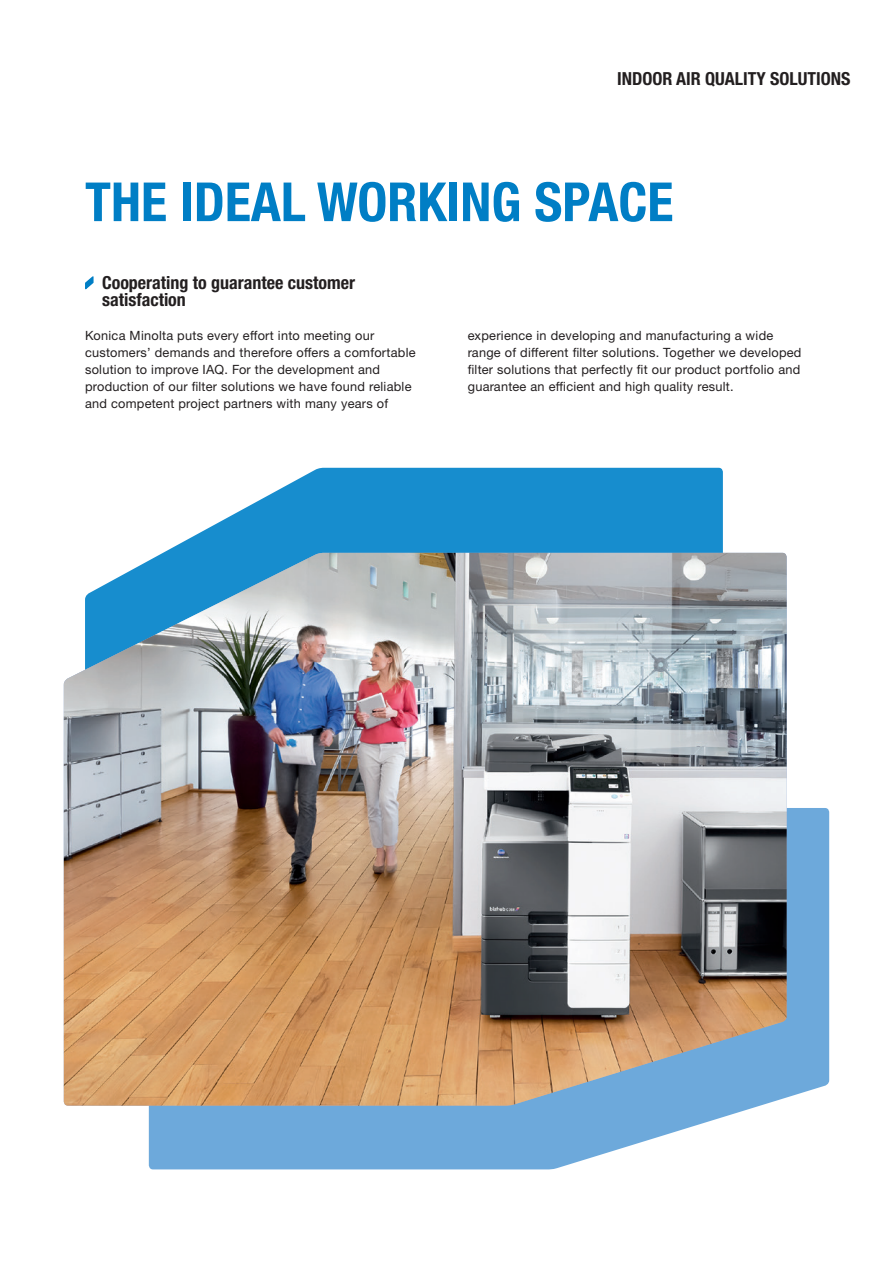
<style>
.page{position:relative;width:893px;height:1263px;background:#fff}
.page>*{position:absolute;margin:0;border:0;box-sizing:border-box;transform-origin:0 0}
.Bro_Inside_HEAD_Bold{font:700 condensed 54px "Helvetica Neue LTW1 G";color:#007ec5}
.Bro_Inside_SUBHEAD_B{font:700 condensed 18px/17px "Helvetica Neue LTW1 G";color:#231f20}
.Bro_Inside_RUBRIC_Bo{font:700 condensed 18px "Helvetica Neue LTW1 G";color:#231f20}
.Bro_Inside_COPY_Roma{font:12.75px/17px "Helvetica Neue LTW1 G";letter-spacing:.02em;color:#231f20}
</style>
<div class="page">
<svg style="left:163px;top:468px;width:560px;height:85px;fill:#178dce"></svg>
<svg style="left:85px;top:276px;width:9px;height:14px"></svg>
<svg style="left:149px;top:808px;width:680px;height:361px;fill:#6da9db"></svg>
<img style="left:64px;top:553px;width:723px;height:553px">
<p class="Bro_Inside_RUBRIC_Bo" style="left:617px;top:68px;width:235px">INDOOR AIR QUALITY SOLUTIONS</p>
<p class="Bro_Inside_HEAD_Bold" style="left:85px;top:170px;width:590px">THE IDEAL WORKING SPACE</p>
<p class="Bro_Inside_SUBHEAD_B" style="left:102px;top:274px;width:255px">Cooperating to guarantee customer satisfaction</p>
<p class="Bro_Inside_COPY_Roma" style="left:85px;top:327px;width:332px">Konica Minolta puts every effort into meeting our customers’ demands and therefore offers a comfortable solution to improve IAQ. For the development and production of our filter solutions we have found reliable and competent project partners with many years of</p>
<p class="Bro_Inside_COPY_Roma" style="left:468px;top:327px;width:335px">experience in developing and manufacturing a wide range of different filter solutions. Together we developed filter solutions that perfectly fit our product portfolio and guarantee an efficient and high quality result.</p>
</div>
